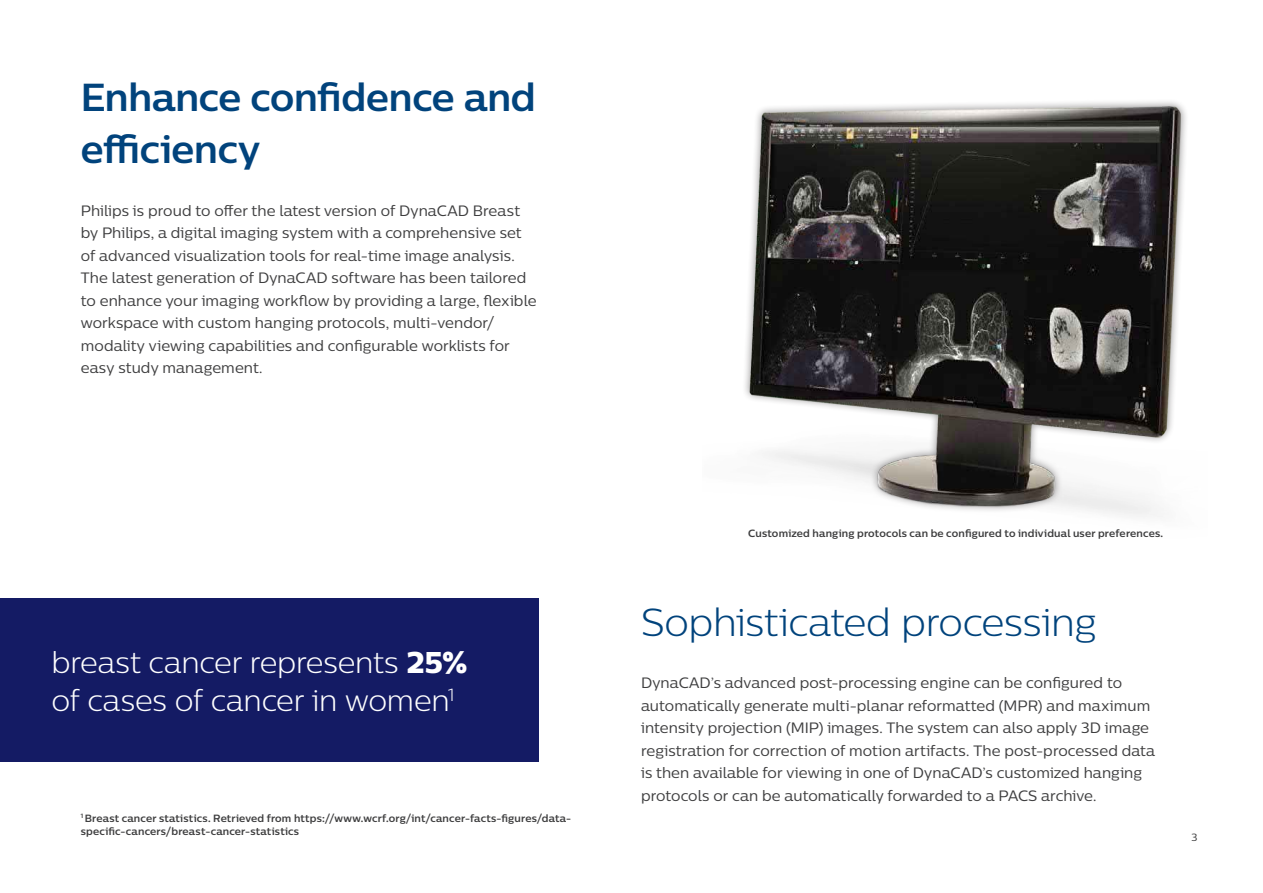
<style>
.page{position:relative;width:1263px;height:893px;background:#fff}
.page>*{position:absolute;margin:0;border:0;box-sizing:border-box;transform-origin:0 0}
._01_Body_Copy{font:700 39px/52.5px "Centrale Sans";letter-spacing:-.005em;color:#01437c}
._01_Body_Copy-2{font:300 39px "Centrale Sans";letter-spacing:-.01em;color:#01437c}
._01_Body_Copy-3{font:300 30px/37.5px "Centrale Sans";letter-spacing:-.005em;color:#fff}
._01_Body_Copy-4{font:15px/22.5px "Centrale Sans";letter-spacing:.005em;color:#3e3e3f}
.t1{font:700 10.5px/13.5px "Centrale Sans";letter-spacing:.02em;color:#3e3e3f}
.t2{font:10.5px "Centrale Sans";color:#3e3e3f}
.s1{font-family:"Centrale Sans X Bold";font-weight:400}
</style>
<div class="page">
<div style="left:0;top:598px;width:538px;height:164px;background:#141b64"></div>
<img style="left:745px;top:101px;width:441px;height:416px">
<p class="_01_Body_Copy" style="left:81px;top:70px;width:456px">Enhance confidence and efficiency</p>
<p class="_01_Body_Copy-4" style="left:81px;top:199px;width:457px">Philips is proud to offer the latest version of DynaCAD Breast by Philips, a digital imaging system with a comprehensive set of advanced visualization tools for real-time image analysis.<br>The latest generation of DynaCAD software has been tailored to enhance your imaging workflow by providing a large, flexible workspace with custom hanging protocols, multi-vendor/ modality viewing capabilities and configurable worklists for easy study management.</p>
<p class="_01_Body_Copy-3" style="left:51px;top:643px;width:417px">breast cancer represents <span class="s1">25% </span>of cases of cancer in women<sup>1</sup></p>
<p class="t1" style="left:81px;top:811px;width:492px"><sup>1</sup> Breast cancer statistics. Retrieved from https://www.wcrf.org/int/cancer-facts-figures/data&shy;specific-cancers/breast-cancer-statistics</p>
<p class="t1" style="left:748px;top:526px;width:416px">Customized hanging protocols can be configured to individual user preferences.</p>
<p class="_01_Body_Copy-2" style="left:641px;top:598px;width:457px">Sophisticated processing</p>
<p class="_01_Body_Copy-4" style="left:641px;top:671px;width:516px">DynaCAD’s advanced post-processing engine can be configured to automatically generate multi-planar reformatted (MPR) and maximum intensity projection (MIP) images. The system can also apply 3D image registration for correction of motion artifacts. The post-processed data is then available for viewing in one of DynaCAD’s customized hanging protocols or can be automatically forwarded to a PACS archive.</p>
<p class="t2" style="left:1191px;top:831px;width:8px">3</p>
</div>
